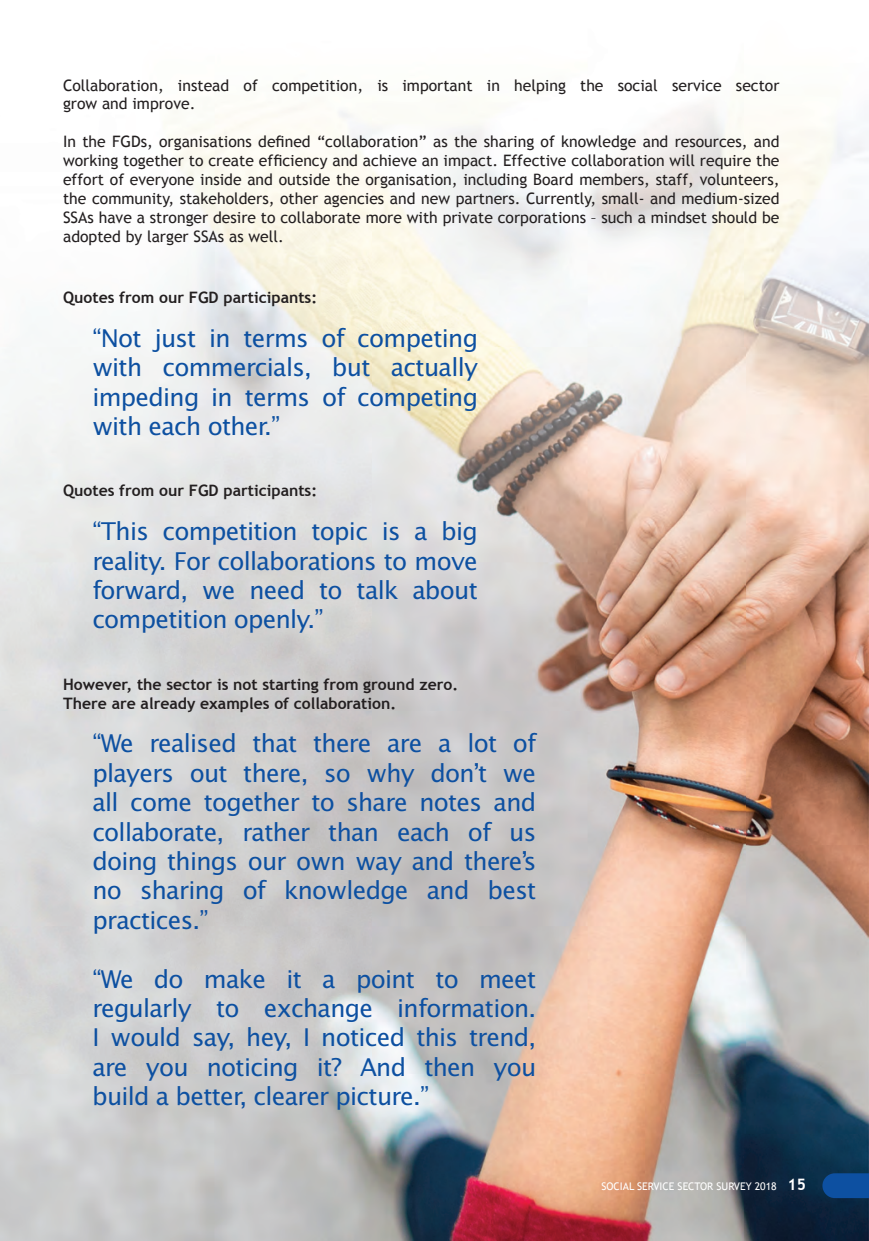
<style>
.page{position:relative;width:869px;height:1241px;background:#fff}
.page>*{position:absolute;margin:0;border:0;box-sizing:border-box;transform-origin:0 0}
.t1{font:24.5px/29.4px "Lucida Sans Std";letter-spacing:-.03em;color:#0d50a1;text-align:justify}
.t2{font:15.75px/18.9px "Trebuchet MS";color:#231f20}
.t3{font:700 15.75px/18.9px "Trebuchet MS";color:#231f20}
.t4{font:10.5px "Trebuchet MS";color:#fff}
.s1{font-weight:700;font-size:15.75px}
</style>
<div class="page">
<img style="left:0;top:105px;width:868px;height:1135px">
<svg style="left:822px;top:1172px;width:46px;height:25px"></svg>
<p class="t2" style="left:63px;top:76px;width:717px">Collaboration, instead of competition, is important in helping the social service sector grow and improve.</p>
<p class="t2" style="left:63px;top:132px;width:717px;text-align:justify">In the FGDs, organisations defined “collaboration” as the sharing of knowledge and resources, and working together to create efficiency and achieve an impact. Effective collaboration will require the effort of everyone inside and outside the organisation, including Board members, staff, volunteers, the community, stakeholders, other agencies and new partners. Currently, small- and medium-sized SSAs have a stronger desire to collaborate more with private corporations – such a mindset should be adopted by larger SSAs as well.</p>
<p class="t3" style="left:63px;top:288px;width:255px">Quotes from our FGD participants:</p>
<h1 class="t1" style="left:92px;top:324px;width:387px">“Not just in terms of competing with commercials, but actually impeding in terms of competing with each other.”</h1>
<p class="t3" style="left:63px;top:481px;width:255px">Quotes from our FGD participants:</p>
<h1 class="t1" style="left:92px;top:517px;width:387px">“This competition topic is a big reality. For collaborations to move forward, we need to talk about competition openly.”</h1>
<p class="t3" style="left:63px;top:674px;width:396px">However, the sector is not starting from ground zero.<br>There are already examples of collaboration.</p>
<h1 class="t1" style="left:92px;top:729px;width:445px">“We realised that there are a lot of players out there, so why don’t we all come together to share notes and collaborate, rather than each of us doing things our own way and there’s no sharing of knowledge and best practices.”</h1>
<h1 class="t1" style="left:92px;top:964px;width:445px">“We do make it a point to meet regularly to exchange information.<br>I would say, hey, I noticed this trend, are you noticing it? And then you build a better, clearer picture.”</h1>
<p class="t4" style="left:601px;top:1179px;width:206px">SOCIAL SERVICE SECTOR SURVEY 2018 <span class="s1">15</span></p>
</div>
